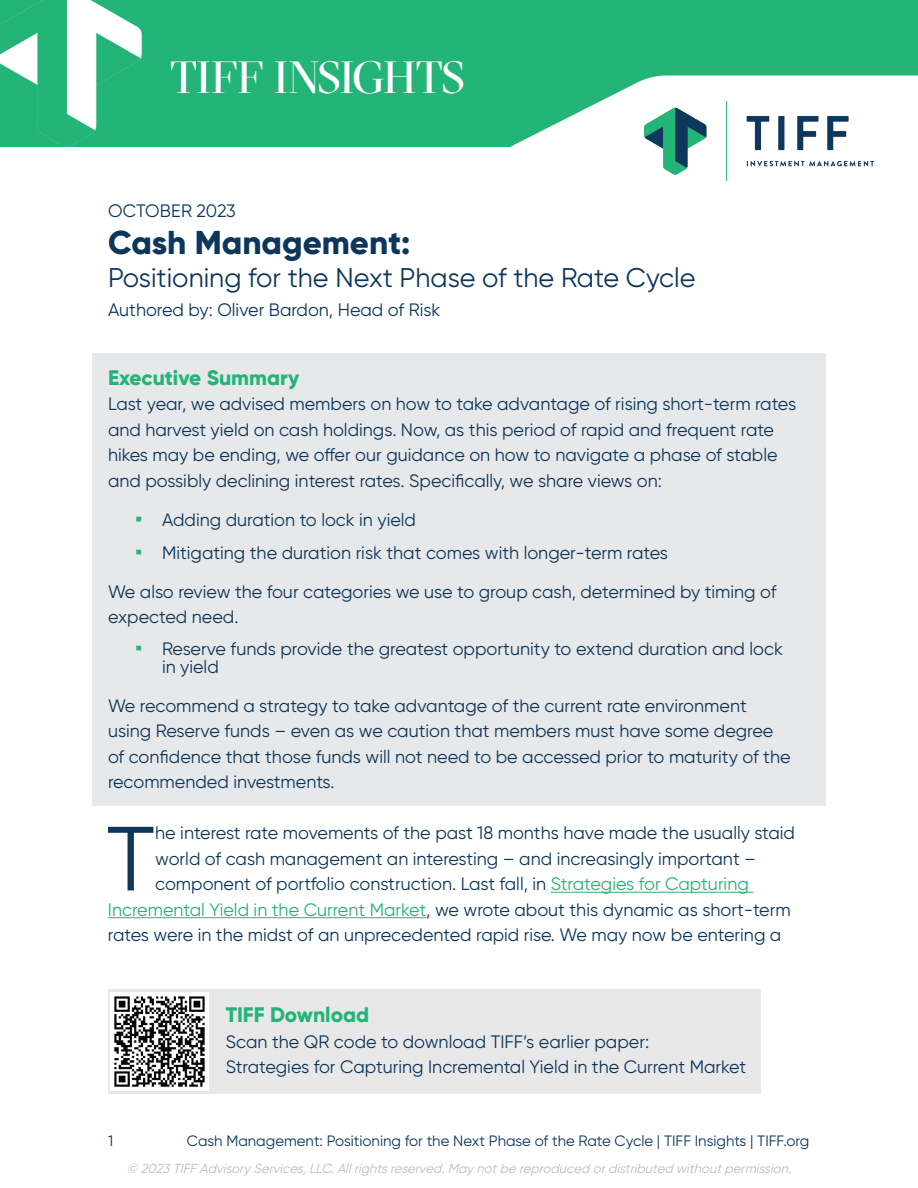
<style>
.page{position:relative;width:918px;height:1188px;background:#fff}
.page>*{position:absolute;margin:0;border:0;box-sizing:border-box;transform-origin:0 0}
.t1{font:90.9px "Gilroy";color:#0d365a}
.t2{font:45px "GT Sectra Display";letter-spacing:-.01em;color:#fff}
.t3{font:800 33px "Gilroy";color:#0d365a}
.t4{font:27px "Gilroy";color:#0d365a}
.t5{font:800 21px "Gilroy";color:#22b478}
.t6{font:18px/25.5px "Gilroy";color:#0d365a}
.t7{font:15px "Gilroy";color:#0d365a}
.t8{font:italic 13.2px "Gilroy";color:#bcbdc0}
.s1{font-family:"Arial";font-size:21px;color:#22b478}
.s2{color:#22b478}
</style>
<div class="page">
<div style="left:92px;top:354px;width:734px;height:452px;background:#e7e8e9"></div>
<hr style="left:551px;top:892px;width:202px;height:1px;background:#22b478">
<hr style="left:108px;top:917px;width:318px;height:1px;background:#22b478">
<div style="left:148px;top:0;width:770px;height:147px;background:#23b477"></div>
<svg style="left:507px;top:75px;width:411px;height:106px"></svg>
<img style="left:645px;top:102px;width:229px;height:78px">
<img style="left:0;top:0;width:148px;height:147px">
<div style="left:108px;top:989px;width:652px;height:105px;background:#e8e8e9"></div>
<img style="left:111px;top:992px;width:98px;height:98px">
<h2 class="t2" style="left:171px;top:51px;width:296px">TIFF INSIGHTS</h2>
<p class="t6" style="left:108px;top:198px;width:129px">OCTOBER 2023</p>
<h3 class="t3" style="left:108px;top:222px;width:304px">Cash Management:</h3>
<h3 class="t4" style="left:108px;top:261px;width:589px">Positioning for the Next Phase of the Rate Cycle</h3>
<p class="t6" style="left:108px;top:297px;width:334px">Authored by: Oliver Bardon, Head of Risk</p>
<p class="t5" style="left:108px;top:364px;width:193px">Executive Summary</p>
<p class="t6" style="left:108px;top:391px;width:690px">Last year, we advised members on how to take advantage of rising short-term rates and harvest yield on cash holdings. Now, as this period of rapid and frequent rate hikes may be ending, we offer our guidance on how to navigate a phase of stable and possibly declining interest rates. Specifically, we share views on:</p>
<p class="t6" style="left:135px;top:507px;width:283px"><span class="s1">▪</span> Adding duration to lock in yield</p>
<p class="t6" style="left:108px;top:533px;width:670px;line-height:39px;text-indent:27px"><span class="s1">▪</span> Mitigating the duration risk that comes with longer-term rates<br>We also review the four categories we use to group cash, determined by timing of</p>
<p class="t6" style="left:108px;top:604px;width:132px">expected need.</p>
<p class="t6" style="left:162px;top:639px;width:622px;line-height:18px;text-indent:-27px"><span class="s1">▪</span> Reserve funds provide the greatest opportunity to extend duration and lock in yield</p>
<p class="t6" style="left:108px;top:693px;width:684px">We recommend a strategy to take advantage of the current rate environment using Reserve funds – even as we caution that members must have some degree of confidence that those funds will not need to be accessed prior to maturity of the recommended investments.</p>
<h1 class="t1" style="left:106px;top:803px;width:51px">T</h1>
<p class="t6" style="left:155px;top:820px;width:641px">he interest rate movements of the past 18 months have made the usually staid</p>
<p class="t6" style="left:155px;top:846px;width:602px">world of cash management an interesting – and increasingly important –</p>
<p class="t6" style="left:155px;top:871px;width:595px">component of portfolio construction. Last fall, in <span class="s2">Strategies for Capturing</span></p>
<p class="t6" style="left:108px;top:897px;width:684px"><span class="s2">Incremental Yield in the Current Market</span>, we wrote about this dynamic as short-term</p>
<p class="t6" style="left:108px;top:922px;width:675px">rates were in the midst of an unprecedented rapid rise. We may now be entering a</p>
<p class="t5" style="left:226px;top:1002px;width:145px">TIFF Download</p>
<p class="t6" style="left:226px;top:1029px;width:522px">Scan the QR code to download TIFF’s earlier paper:<br>Strategies for Capturing Incremental Yield in the Current Market</p>
<p class="t7" style="left:108px;top:1132px;width:7px">1</p>
<p class="t7" style="left:187px;top:1132px;width:624px">Cash Management: Positioning for the Next Phase of the Rate Cycle | TIFF Insights | TIFF.org</p>
<p class="t8" style="left:127px;top:1160px;width:669px">© 2023 TIFF AdvisoryServices,LLC.Allrightsreserved.Maynotbe reproduced ordistributed withoutpermission.</p>
</div>
